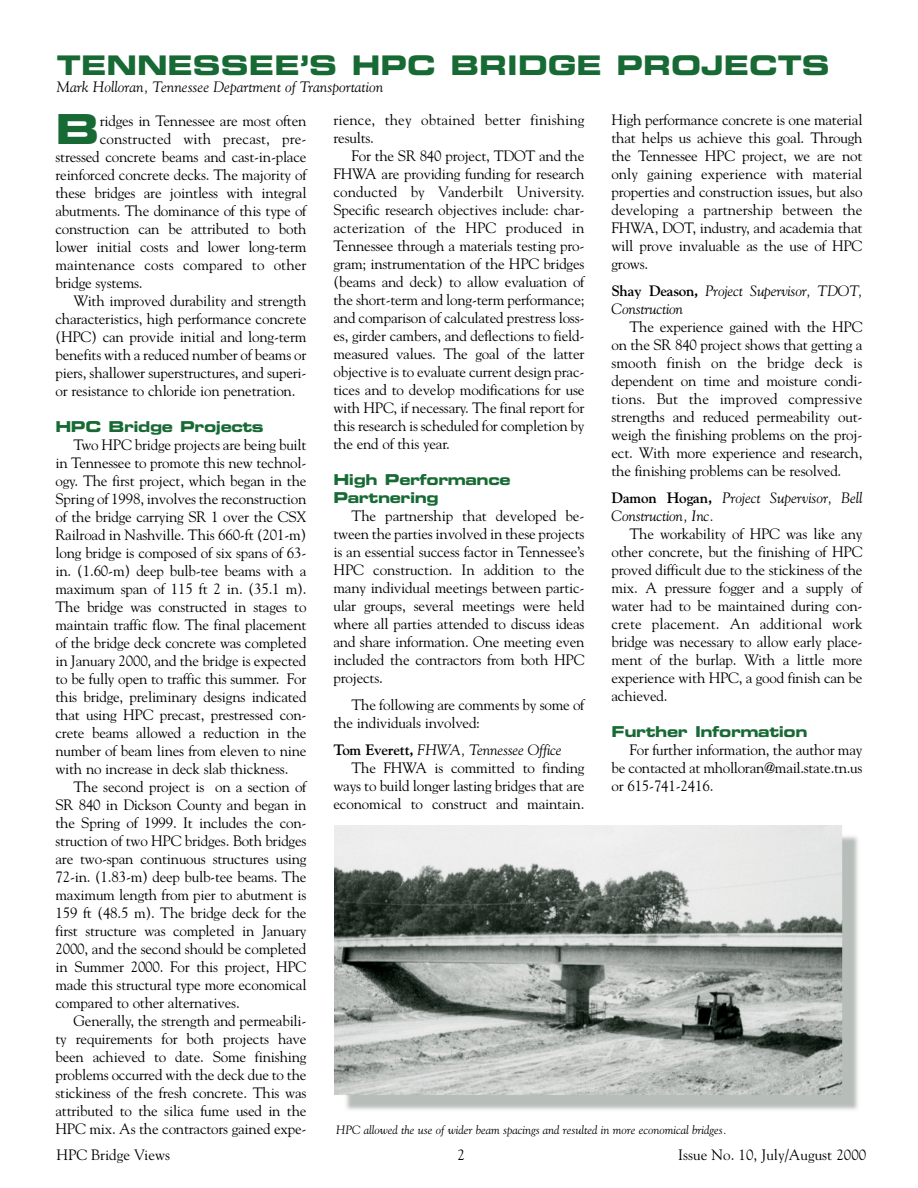
<style>
.page{position:relative;width:918px;height:1188px;background:#fff}
.page>*{position:absolute;margin:0;border:0;box-sizing:border-box;transform-origin:0 0}
.t1{font:41.4px "Eurostile Bold Extended Two";color:#186a35}
.t2{font:27px "Eurostile Bold Extended Two";color:#186a35}
.t3{font:15px/18px "Goudy";letter-spacing:-.015em;color:#000;text-align:justify}
.t4{font:italic 15px/18px "Goudy";letter-spacing:-.015em;color:#000}
.t5{font:15px/18px "Goudy";letter-spacing:.005em;color:#000}
.t6{font:15px/18px "Eurostile Bold Extended Two";letter-spacing:-.03em;color:#186a35}
.t7{font:italic 12px "Goudy";color:#000}
.s1{font-weight:700;font-style:normal}
</style>
<div class="page">
<img style="left:334px;top:826px;width:524px;height:284px">
<h2 class="t2" style="left:57px;top:55px;width:774px">TENNESSEE’S HPC BRIDGE PROJECTS</h2>
<p class="t4" style="left:57px;top:78px;width:328px">Mark Holloran, Tennessee Department of Transportation</p>
<h1 class="t1" style="left:56px;top:114px;width:45px">B</h1>
<p class="t3" style="left:100px;top:113px;width:208px">ridges in Tennessee are most often</p>
<p class="t5" style="left:100px;top:131px;width:208px">constructed with precast, pre-</p>
<p class="t3" style="left:56px;top:149px;width:253px">stressed concrete beams and cast-in-place</p>
<p class="t3" style="left:56px;top:167px;width:253px">reinforced concrete decks. The majority of</p>
<p class="t3" style="left:56px;top:185px;width:253px">these bridges are jointless with integral</p>
<p class="t3" style="left:56px;top:203px;width:253px">abutments. The dominance of this type of</p>
<p class="t3" style="left:56px;top:221px;width:253px">construction can be attributed to both</p>
<p class="t3" style="left:56px;top:239px;width:253px">lower initial costs and lower long-term</p>
<p class="t5" style="left:56px;top:257px;width:253px">maintenance costs compared to other</p>
<p class="t3" style="left:56px;top:275px;width:89px">bridge systems.</p>
<p class="t3" style="left:74px;top:293px;width:235px">With improved durability and strength</p>
<p class="t3" style="left:56px;top:311px;width:253px">characteristics, high performance concrete</p>
<p class="t3" style="left:56px;top:329px;width:253px">(HPC) can provide initial and long-term</p>
<p class="t3" style="left:56px;top:347px;width:253px">benefits with a reduced number of beams or</p>
<p class="t3" style="left:56px;top:365px;width:253px">piers, shallower superstructures, and superi-</p>
<p class="t3" style="left:56px;top:383px;width:242px">or resistance to chloride ion penetration.</p>
<p class="t6" style="left:56px;top:419px;width:210px">HPC Bridge Projects</p>
<p class="t3" style="left:56px;top:437px;width:253px;text-indent:18px">Two HPC bridge projects are being built in Tennessee to promote this new technol&shy;ogy. The first project, which began in the Spring of 1998, involves the reconstruction of the bridge carrying SR 1 over the CSX Railroad in Nashville. This 660-ft (201-m) long bridge is composed of six spans of 63- in. (1.60-m) deep bulb-tee beams with a maximum span of 115 ft 2 in. (35.1 m).<br>The bridge was constructed in stages to maintain traffic flow. The final placement of the bridge deck concrete was completed in January 2000, and the bridge is expected to be fully open to traffic this summer. For this bridge, preliminary designs indicated that using HPC precast, prestressed con&shy;crete beams allowed a reduction in the number of beam lines from eleven to nine with no increase in deck slab thickness.</p>
<p class="t3" style="left:56px;top:779px;width:253px;text-indent:18px">The second project is on a section of SR 840 in Dickson County and began in the Spring of 1999. It includes the con&shy;struction of two HPC bridges. Both bridges are two-span continuous structures using 72-in. (1.83-m) deep bulb-tee beams. The maximum length from pier to abutment is 159 ft (48.5 m). The bridge deck for the first structure was completed in January 2000, and the second should be completed in Summer 2000. For this project, HPC made this structural type more economical compared to other alternatives.</p>
<p class="t3" style="left:56px;top:1013px;width:253px;text-indent:18px">Generally, the strength and permeabili&shy;ty requirements for both projects have been achieved to date. Some finishing problems occurred with the deck due to the stickiness of the fresh concrete. This was attributed to the silica fume used in the HPC mix. As the contractors gained expe-</p>
<p class="t5" style="left:333px;top:112px;width:253px">rience, they obtained better finishing results.</p>
<p class="t3" style="left:333px;top:148px;width:253px;text-indent:18px">For the SR 840 project, TDOT and the FHWA are providing funding for research conducted by Vanderbilt University.<br>Specific research objectives include: char&shy;acterization of the HPC produced in Tennessee through a materials testing pro&shy;gram; instrumentation of the HPC bridges (beams and deck) to allow evaluation of the short-term and long-term performance; and comparison of calculated prestress loss&shy;es, girder cambers, and deflections to field&shy;measured values. The goal of the latter objective is to evaluate current design prac&shy;tices and to develop modifications for use with HPC, if necessary. The final report for this research is scheduled for completion by the end of this year.</p>
<p class="t6" style="left:333px;top:472px;width:179px">High Performance<br>Partnering</p>
<p class="t3" style="left:333px;top:508px;width:253px;text-indent:18px">The partnership that developed be&shy;tween the parties involved in these projects is an essential success factor in Tennessee’s HPC construction. In addition to the many individual meetings between partic&shy;ular groups, several meetings were held where all parties attended to discuss ideas and share information. One meeting even included the contractors from both HPC projects.</p>
<p class="t3" style="left:333px;top:697px;width:253px;text-indent:18px">The following are comments by some of the individuals involved:</p>
<p class="t4" style="left:333px;top:742px;width:230px"><span class="s1">Tom Everett,</span> FHWA, Tennessee Office</p>
<p class="t3" style="left:351px;top:760px;width:235px">The FHWA is committed to finding</p>
<p class="t3" style="left:333px;top:778px;width:253px">ways to build longer lasting bridges that are</p>
<p class="t3" style="left:333px;top:796px;width:252px">economical to construct and maintain.</p>
<p class="t3" style="left:611px;top:112px;width:253px">High performance concrete is one material that helps us achieve this goal. Through the Tennessee HPC project, we are not only gaining experience with material properties and construction issues, but also developing a partnership between the FHWA, DOT, industry, and academia that will prove invaluable as the use of HPC grows.</p>
<p class="t4" style="left:611px;top:283px;width:253px"><span class="s1">Shay Deason,</span> Project Supervisor, TDOT,<br>Construction</p>
<p class="t3" style="left:612px;top:319px;width:253px;text-indent:18px">The experience gained with the HPC on the SR 840 project shows that getting a smooth finish on the bridge deck is dependent on time and moisture condi&shy;tions. But the improved compressive strengths and reduced permeability out&shy;weigh the finishing problems on the proj&shy;ect. With more experience and research, the finishing problems can be resolved.</p>
<p class="t4" style="left:612px;top:490px;width:252px"><span class="s1">Damon Hogan,</span> Project Supervisor, Bell<br>Construction, Inc.</p>
<p class="t3" style="left:612px;top:526px;width:253px;text-indent:18px">The workability of HPC was like any other concrete, but the finishing of HPC proved difficult due to the stickiness of the mix. A pressure fogger and a supply of water had to be maintained during con&shy;crete placement. An additional work bridge was necessary to allow early place&shy;ment of the burlap. With a little more experience with HPC, a good finish can be achieved.</p>
<p class="t6" style="left:612px;top:724px;width:198px">Further Information</p>
<p class="t3" style="left:612px;top:742px;width:253px;text-indent:18px">For further information, the author may be contacted at mholloran@mail.state.tn.us or 615-741-2416.</p>
<p class="t7" style="left:336px;top:1125px;width:392px">HPC allowed the use of wider beam spacings and resulted in more economical bridges.</p>
<p class="t3" style="left:56px;top:1147px;width:115px">HPC Bridge Views</p>
<p class="t3" style="left:458px;top:1147px;width:9px">2</p>
<p class="t3" style="left:678px;top:1147px;width:190px">Issue No. 10, July/August 2000</p>
</div>
